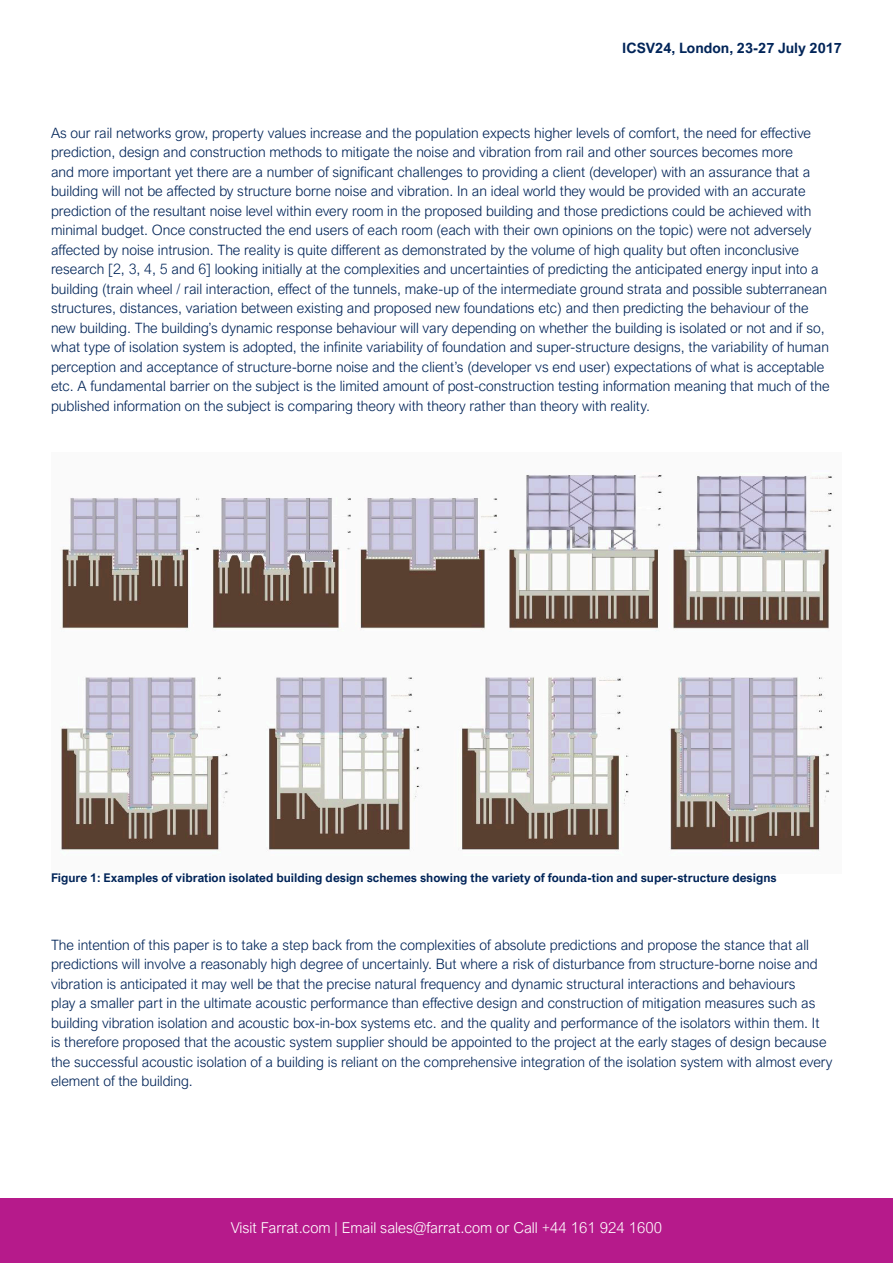
<style>
.page{position:relative;width:893px;height:1263px;background:#fff}
.page>*{position:absolute;margin:0;border:0;box-sizing:border-box;transform-origin:0 0}
.t1{font:300 15px "Arial Nova";color:#fff}
.t2{font:300 14.25px/19.5px "Arial Nova";color:#002458}
.t3{font:700 14.25px "Arial Nova";color:#002458}
.t4{font:700 12px "Arial Nova";color:#002458}
</style>
<div class="page">
<div style="left:0;top:1198px;width:893px;height:65px;background:#b61a8b"></div>
<img style="left:60px;top:474px;width:774px;height:378px">
<p class="t3" style="left:622px;top:40px;width:221px">ICSV24, London, 23-27 July 2017</p>
<p class="t2" style="left:51px;top:123px;width:780px">As our rail networks grow, property values increase and the population expects higher levels of comfort, the need for effective prediction, design and construction methods to mitigate the noise and vibration from rail and other sources becomes more<br>and more important yet there are a number of significant challenges to providing a client (developer) with an assurance that a building will not be affected by structure borne noise and vibration. In an ideal world they would be provided with an accurate prediction of the resultant noise level within every room in the proposed building and those predictions could be achieved with minimal budget. Once constructed the end users of each room (each with their own opinions on the topic) were not adversely affected by noise intrusion. The reality is quite different as demonstrated by the volume of high quality but often inconclusive research [2, 3, 4, 5 and 6] looking initially at the complexities and uncertainties of predicting the anticipated energy input into a building (train wheel / rail interaction, effect of the tunnels, make-up of the intermediate ground strata and possible subterranean structures, distances, variation between existing and proposed new foundations etc) and then predicting the behaviour of the new building. The building’s dynamic response behaviour will vary depending on whether the building is isolated or not and if so, what type of isolation system is adopted, the infinite variability of foundation and super-structure designs, the variability of human perception and acceptance of structure-borne noise and the client’s (developer vs end user) expectations of what is acceptable etc. A fundamental barrier on the subject is the limited amount of post-construction testing information meaning that much of the published information on the subject is comparing theory with theory rather than theory with reality.</p>
<p class="t4" style="left:51px;top:871px;width:727px">Figure 1: Examples of vibration isolated building design schemes showing the variety of founda-tion and super-structure designs</p>
<p class="t2" style="left:51px;top:935px;width:783px">The intention of this paper is to take a step back from the complexities of absolute predictions and propose the stance that all predictions will involve a reasonably high degree of uncertainly. But where a risk of disturbance from structure-borne noise and vibration is anticipated it may well be that the precise natural frequency and dynamic structural interactions and behaviours<br>play a smaller part in the ultimate acoustic performance than effective design and construction of mitigation measures such as building vibration isolation and acoustic box-in-box systems etc. and the quality and performance of the isolators within them. It is therefore proposed that the acoustic system supplier should be appointed to the project at the early stages of design because the successful acoustic isolation of a building is reliant on the comprehensive integration of the isolation system with almost every element of the building.</p>
<p class="t1" style="left:231px;top:1219px;width:433px">Visit Farrat.com | Email sales@farrat.com or Call +44 161 924 1600</p>
</div>
